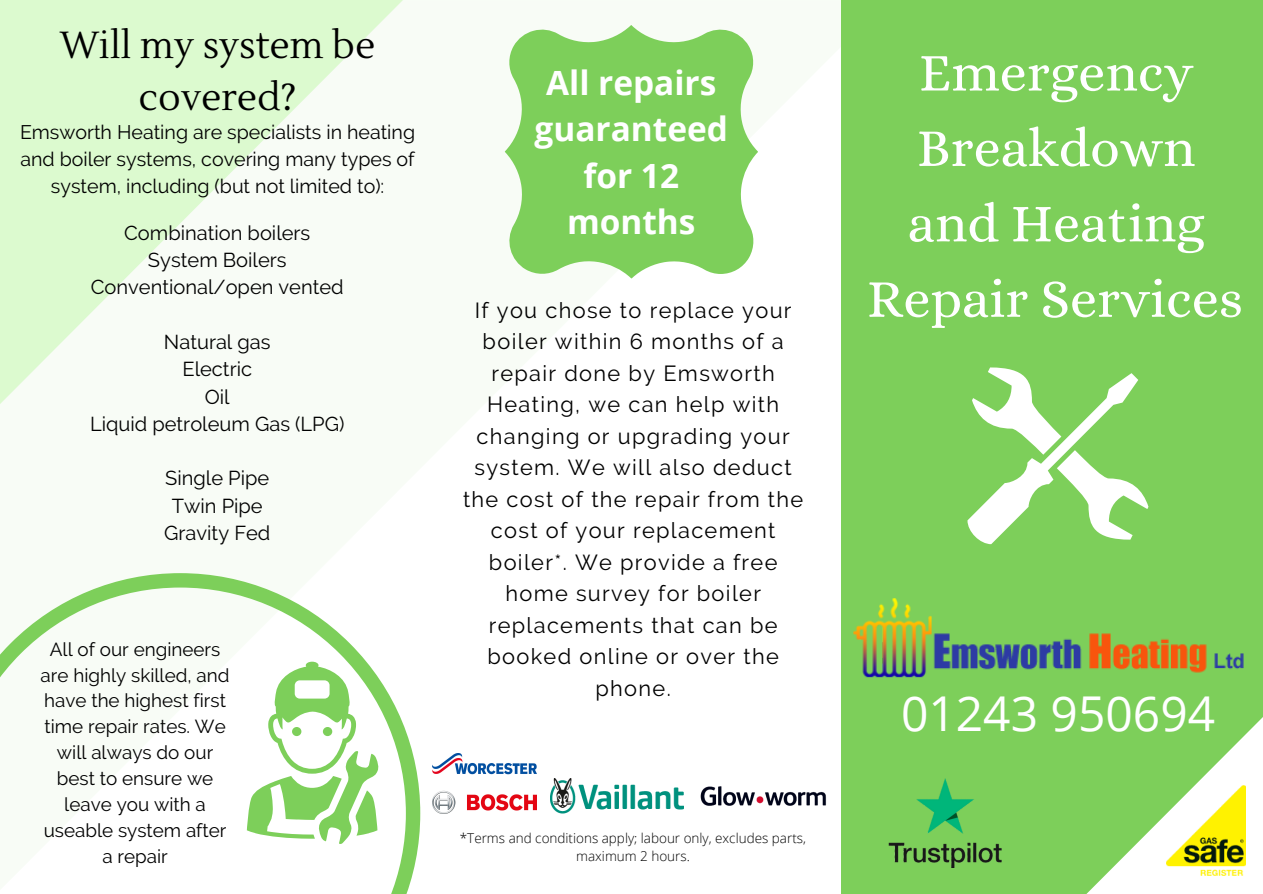
<style>
.page{position:relative;width:1263px;height:894px;background:#fff}
.page>*{position:absolute;margin:0;border:0;box-sizing:border-box;transform-origin:0 0}
.t1{font:54.15px/75.3px "Alice";color:#fff;text-align:center}
.t2{font:48px "Open Sans";color:#fff}
.t3{font:37.5px/51.8px "Lustria";color:#000;text-align:center}
.t4{font:700 33.45px/46px "Open Sans";color:#fff;text-align:center}
.t5{font:21.75px/31.5px "Raleway";letter-spacing:.06em;color:#000;text-align:center}
.t6{font:20.1px "Raleway";color:#000}
.t7{font:19.65px/27px "Raleway";color:#000;text-align:center}
.t8{font:18.9px/25.8px "Raleway";color:#000;text-align:center}
.t9{font:300 13.5px/18px "Open Sans";color:#000;text-align:center}
</style>
<div class="page">
<svg style="left:0;top:0;width:403px;height:404px;fill:#e2fad7"></svg>
<div style="left:841px;top:0;width:422px;height:893px;background:#7dcf5a"></div>
<svg style="left:1087px;top:717px;width:176px;height:176px"></svg>
<img style="left:853px;top:598px;width:391px;height:80px">
<img style="left:1167px;top:785px;width:78px;height:90px">
<svg style="left:967px;top:367px;width:181px;height:177px"></svg>
<svg style="left:505px;top:25px;width:253px;height:253px;fill:#7dcf5a"></svg>
<svg style="left:0;top:573px;width:420px;height:320px"></svg>
<svg style="left:247px;top:661px;width:131px;height:182px"></svg>
<img style="left:433px;top:753px;width:103px;height:60px">
<img style="left:551px;top:778px;width:96px;height:35px">
<img style="left:647px;top:786px;width:179px;height:24px">
<img style="left:888px;top:778px;width:114px;height:89px">
<p class="t3" style="left:60px;top:20px;width:317px">Will my system be covered?</p>
<p class="t7" style="left:20px;top:118px;width:397px">Emsworth Heating are specialists in heating and boiler systems, covering many types of system, including (but not limited to):</p>
<p class="t6" style="left:124px;top:221px;width:188px">Combination boilers</p>
<p class="t6" style="left:148px;top:248px;width:140px">System Boilers</p>
<p class="t6" style="left:91px;top:275px;width:254px">Conventional/open vented</p>
<p class="t6" style="left:164px;top:330px;width:108px">Natural gas</p>
<p class="t6" style="left:182px;top:357px;width:71px">Electric</p>
<p class="t6" style="left:205px;top:384px;width:26px">Oil</p>
<p class="t6" style="left:90px;top:412px;width:256px">Liquid petroleum Gas (LPG)</p>
<p class="t6" style="left:165px;top:466px;width:106px">Single Pipe</p>
<p class="t6" style="left:172px;top:493px;width:92px">Twin Pipe</p>
<p class="t6" style="left:164px;top:521px;width:108px">Gravity Fed</p>
<p class="t8" style="left:41px;top:636px;width:190px">All of our engineers are highly skilled, and have the highest first time repair rates. We will always do our best to ensure we leave you with a useable system after a repair</p>
<p class="t4" style="left:535px;top:59px;width:195px">All repairs guaranteed for 12 months</p>
<p class="t5" style="left:463px;top:294px;width:342px">If you chose to replace your boiler within 6 months of a repair done by Emsworth<br>Heating, we can help with changing or upgrading your system. We will also deduct the cost of the repair from the cost of your replacement boiler*. We provide a free home survey for boiler replacements that can be booked online or over the phone.</p>
<p class="t9" style="left:460px;top:828px;width:348px">*Terms and conditions apply; labour only, excludes parts, maximum 2 hours.</p>
<p class="t1" style="left:867px;top:34px;width:377px">Emergency<br>Breakdown and Heating<br>Repair Services</p>
<p class="t2" style="left:901px;top:679px;width:316px">01243 950694</p>
</div>
